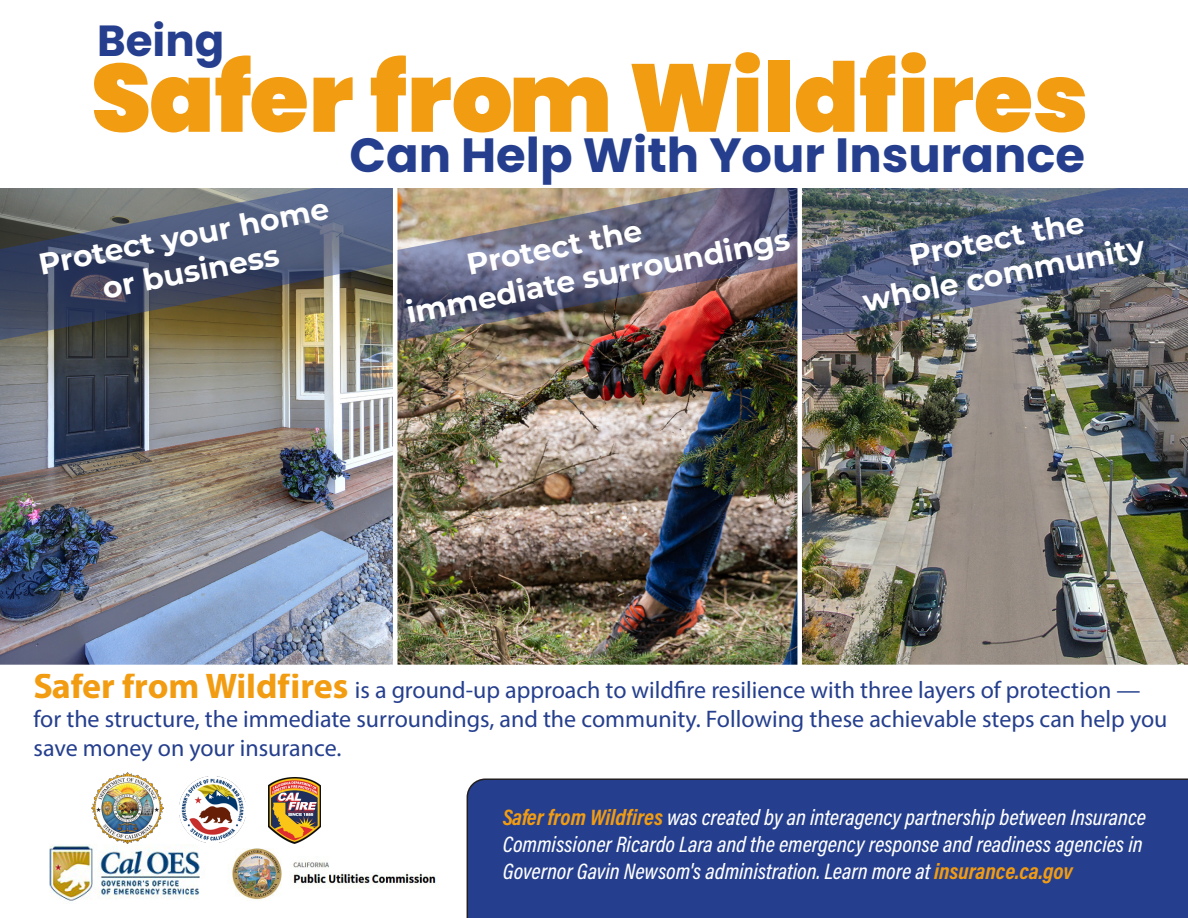
<style>
.page{position:relative;width:1188px;height:918px;background:#fff}
.page>*{position:absolute;margin:0;border:0;box-sizing:border-box;transform-origin:0 0}
.t1{font:900 96px "Poppins";color:#f29c12}
.t2{font:700 48px "Poppins";color:#253f8e}
.t3{font:700 43.5px "Poppins";color:#253f8e}
.t4{font:700 30px/36px "Montserrat";color:#fff;text-align:center}
.t5{font:24px/28.8px "Myriad Pro";color:#253f8e}
.t6{font:italic 500 22.5px/27px "Acumin Pro Cond";color:#fff}
.s1{font-weight:700;font-size:36px;color:#f29c12}
.s2{font-weight:700;color:#f29c12}
</style>
<div class="page">
<div style="left:466px;top:778px;width:722px;height:140px;background:#253f8e"></div>
<img style="left:0;top:341px;width:1188px;height:324px">
<img style="left:0;top:188px;width:418px;height:162px">
<img style="left:802px;top:188px;width:386px;height:153px">
<img style="left:397px;top:188px;width:400px;height:153px">
<hr style="left:393px;top:185px;width:4px;height:487px;background:#fff">
<div style="left:797px;top:183px;width:5px;height:487px;background:#fff"></div>
<img style="left:49px;top:845px;width:151px;height:56px">
<img style="left:228px;top:849px;width:208px;height:51px">
<img style="left:268px;top:777px;width:52px;height:67px">
<img style="left:179px;top:777px;width:66px;height:66px">
<img style="left:92px;top:772px;width:71px;height:72px">
<h1 class="t3" style="left:97px;top:15px;width:129px">Being</h1>
<h1 class="t1" style="left:91px;top:43px;width:999px">Safer from Wildfires</h1>
<h1 class="t2" style="left:350px;top:128px;width:737px">Can Help With Your Insurance</h1>
<p class="t4" style="left:35px;top:245px;width:297px;rotate:-11deg">Protect your home or business</p>
<p class="t4" style="left:853px;top:247px;width:288px;rotate:-11deg">Protect the<br>whole community</p>
<p class="t4" style="left:396px;top:258px;width:392px;text-align:left;text-indent:68px;rotate:-11deg">Protect the immediate surroundings</p>
<p class="t5" style="left:34px;top:675px;width:1135px"><span class="s1">Safer from Wildfires</span> is a ground-up approach to wildfire resilience with three layers of protection — for the structure, the immediate surroundings, and the community. Following these achievable steps can help you save money on your insurance.</p>
<p class="t6" style="left:503px;top:803px;width:645px"><span class="s2">Safer from Wildfires</span> was created by an interagency partnership between Insurance<br>Commissioner Ricardo Lara and the emergency response and readiness agencies in<br>Governor Gavin Newsom's administration. Learn more at <span class="s2">insurance.ca.gov</span></p>
</div>
